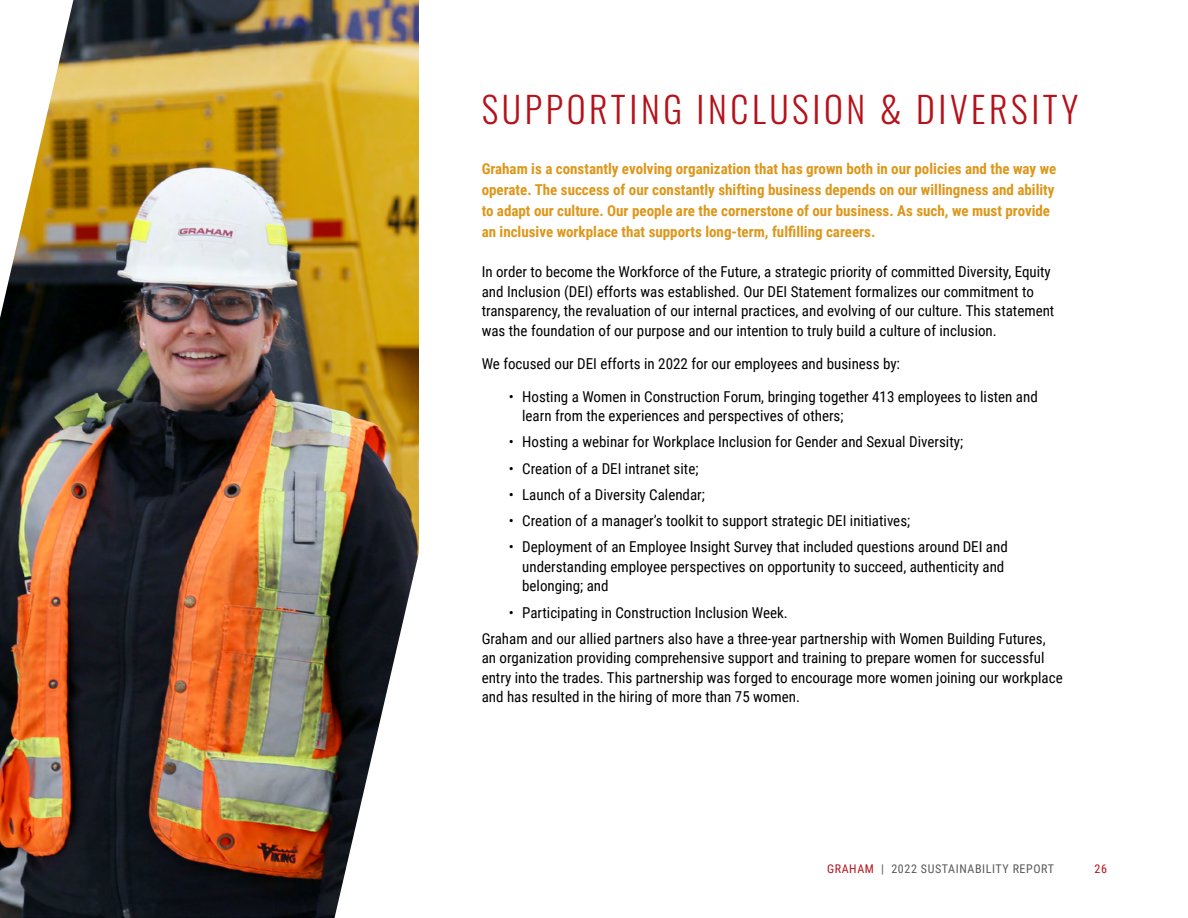
<style>
.page{position:relative;width:1188px;height:918px;background:#fff}
.page>*{position:absolute;margin:0;border:0;box-sizing:border-box;transform-origin:0 0}
.t1{font:300 36px "Oswald";letter-spacing:.1em;color:#b5121b}
.t2{font:15px/19.5px "Roboto Condensed";color:#000}
.t3{font:700 15px/21px "Roboto Condensed";color:#dd971a}
.t4{font:12px "Roboto Condensed";letter-spacing:.05em;color:#58595b}
.t5{font:12px "Roboto Condensed";color:#b5121b}
.s1{color:#b5121b}
</style>
<div class="page">
<img style="left:0;top:0;width:418px;height:918px">
<svg style="left:335px;top:535px;width:84px;height:383px"></svg>
<svg style="left:0;top:0;width:73px;height:318px"></svg>
<h1 class="t1" style="left:482px;top:77px;width:598px">SUPPORTING INCLUSION &amp; DIVERSITY</h1>
<p class="t3" style="left:482px;top:158px;width:576px">Graham is a constantly evolving organization that has grown both in our policies and the way we operate. The success of our constantly shifting business depends on our willingness and ability to adapt our culture. Our people are the cornerstone of our business. As such, we must provide an inclusive workplace that supports long-term, fulfilling careers.</p>
<p class="t2" style="left:482px;top:261px;width:574px">In order to become the Workforce of the Future, a strategic priority of committed Diversity, Equity and Inclusion (DEI) efforts was established. Our DEI Statement formalizes our commitment to transparency, the revaluation of our internal practices, and evolving of our culture. This statement was the foundation of our purpose and our intention to truly build a culture of inclusion.</p>
<p class="t2" style="left:482px;top:353px;width:420px">We focused our DEI efforts in 2022 for our employees and business by:</p>
<p class="t2" style="left:522px;top:386px;width:517px;text-indent:-14px">• Hosting a Women in Construction Forum, bringing together 413 employees to listen and learn from the experiences and perspectives of others;</p>
<p class="t2" style="left:509px;top:432px;width:456px">• Hosting a webinar for Workplace Inclusion for Gender and Sexual Diversity;</p>
<p class="t2" style="left:509px;top:458px;width:191px">• Creation of a DEI intranet site;</p>
<p class="t2" style="left:509px;top:484px;width:198px">• Launch of a Diversity Calendar;</p>
<p class="t2" style="left:509px;top:510px;width:403px">• Creation of a manager’s toolkit to support strategic DEI initiatives;</p>
<p class="t2" style="left:522px;top:537px;width:487px;text-indent:-14px">• Deployment of an Employee Insight Survey that included questions around DEI and understanding employee perspectives on opportunity to succeed, authenticity and belonging; and</p>
<p class="t2" style="left:482px;top:599px;width:566px;line-height:26.2px;text-indent:27px">• Participating in Construction Inclusion Week.<br>Graham and our allied partners also have a three-year partnership with Women Building Futures,</p>
<p class="t2" style="left:482px;top:648px;width:583px">an organization providing comprehensive support and training to prepare women for successful entry into the trades. This partnership was forged to encourage more women joining our workplace and has resulted in the hiring of more than 75 women.</p>
<p class="t4" style="left:827px;top:860px;width:228px"><span class="s1">GRAHAM</span> | 2022 SUSTAINABILITY REPORT</p>
<p class="t5" style="left:1095px;top:860px;width:14px">26</p>
</div>
